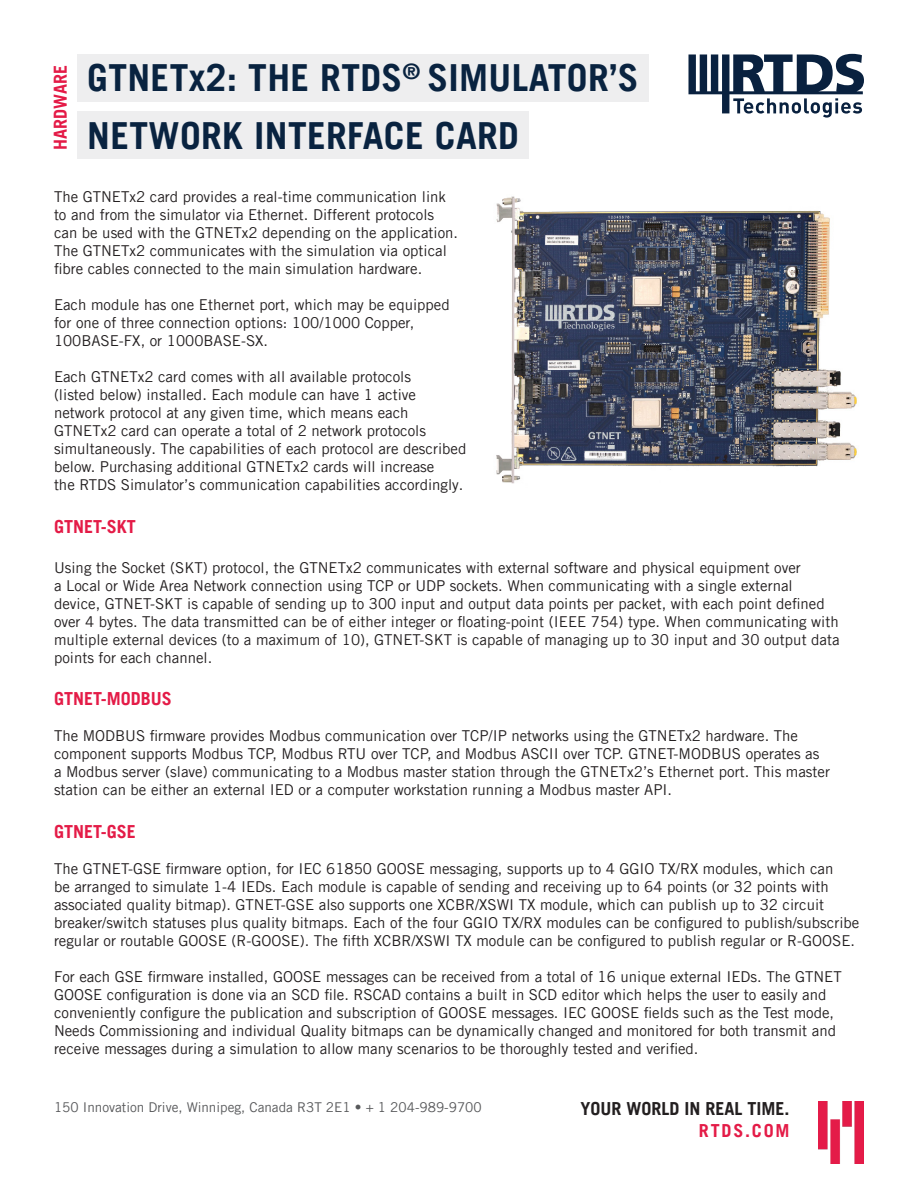
<style>
.page{position:relative;width:918px;height:1188px;background:#fff}
.page>*{position:absolute;margin:0;border:0;box-sizing:border-box;transform-origin:0 0}
.Header_-_Highlighted{font:700 37.35px "Trade Gothic LT Pro";letter-spacing:.01em;color:#092340}
.Subheader_-_Pink{font:700 18px "Trade Gothic LT Pro";color:#e41b47}
.t1{font:700 18px "Trade Gothic LT Pro";color:#231f20}
.Subheader{font:700 18px "Trade Gothic LT Pro";color:#e41b47}
.Body_Copy{font:15px/18px "Trade Gothic LT Pro";color:#231f20}
.t2{font:13.5px "Trade Gothic LT Pro";color:#58595b}
</style>
<div class="page">
<div style="left:77px;top:54px;width:571px;height:47px;background:#eeeeef"></div>
<div style="left:77px;top:112px;width:452px;height:47px;background:#eeeeef"></div>
<svg style="left:689px;top:54px;width:175px;height:64px"></svg>
<img style="left:819px;top:1102px;width:45px;height:61px">
<img style="left:496px;top:196px;width:361px;height:288px">
<p class="Subheader_-_Pink" style="left:50px;top:150px;width:86px;rotate:-90deg">HARDWARE</p>
<p class="Header_-_Highlighted" style="left:87px;top:55px;width:553px">GTNETx2: THE RTDS<sup>®</sup> SIMULATOR’S</p>
<p class="Header_-_Highlighted" style="left:87px;top:113px;width:433px">NETWORK INTERFACE CARD</p>
<p class="Body_Copy" style="left:54px;top:188px;width:406px">The GTNETx2 card provides a real-time communication link to and from the simulator via Ethernet. Different protocols can be used with the GTNETx2 depending on the application.<br>The GTNETx2 communicates with the simulation via optical fibre cables connected to the main simulation hardware.</p>
<p class="Body_Copy" style="left:54px;top:296px;width:397px">Each module has one Ethernet port, which may be equipped for one of three connection options: 100/1000 Copper,<br>100BASE-FX, or 1000BASE-SX.</p>
<p class="Body_Copy" style="left:54px;top:368px;width:414px">Each GTNETx2 card comes with all available protocols<br>(listed below) installed. Each module can have 1 active network protocol at any given time, which means each GTNETx2 card can operate a total of 2 network protocols simultaneously. The capabilities of each protocol are described below. Purchasing additional GTNETx2 cards will increase<br>the RTDS Simulator’s communication capabilities accordingly.</p>
<p class="Subheader" style="left:54px;top:515px;width:83px">GTNET-SKT</p>
<p class="Body_Copy" style="left:54px;top:558px;width:787px">Using the Socket (SKT) protocol, the GTNETx2 communicates with external software and physical equipment over<br>a Local or Wide Area Network connection using TCP or UDP sockets. When communicating with a single external device, GTNET-SKT is capable of sending up to 300 input and output data points per packet, with each point defined over 4 bytes. The data transmitted can be of either integer or floating-point (IEEE 754) type. When communicating with multiple external devices (to a maximum of 10), GTNET-SKT is capable of managing up to 30 input and 30 output data points for each channel.</p>
<p class="Subheader_-_Pink" style="left:54px;top:688px;width:119px">GTNET-MODBUS</p>
<p class="Body_Copy" style="left:54px;top:727px;width:778px">The MODBUS firmware provides Modbus communication over TCP/IP networks using the GTNETx2 hardware. The component supports Modbus TCP, Modbus RTU over TCP, and Modbus ASCII over TCP. GTNET-MODBUS operates as a Modbus server (slave) communicating to a Modbus master station through the GTNETx2’s Ethernet port. This master station can be either an external IED or a computer workstation running a Modbus master API.</p>
<p class="Subheader_-_Pink" style="left:54px;top:821px;width:83px">GTNET-GSE</p>
<p class="Body_Copy" style="left:54px;top:860px;width:807px">The GTNET-GSE firmware option, for IEC 61850 GOOSE messaging, supports up to 4 GGIO TX/RX modules, which can<br>be arranged to simulate 1-4 IEDs. Each module is capable of sending and receiving up to 64 points (or 32 points with associated quality bitmap). GTNET-GSE also supports one XCBR/XSWI TX module, which can publish up to 32 circuit breaker/switch statuses plus quality bitmaps. Each of the four GGIO TX/RX modules can be configured to publish/subscribe regular or routable GOOSE (R-GOOSE). The fifth XCBR/XSWI TX module can be configured to publish regular or R-GOOSE.</p>
<p class="Body_Copy" style="left:54px;top:968px;width:789px">For each GSE firmware installed, GOOSE messages can be received from a total of 16 unique external IEDs. The GTNET GOOSE configuration is done via an SCD file. RSCAD contains a built in SCD editor which helps the user to easily and conveniently configure the publication and subscription of GOOSE messages. IEC GOOSE fields such as the Test mode, Needs Commissioning and individual Quality bitmaps can be dynamically changed and monitored for both transmit and receive messages during a simulation to allow many scenarios to be thoroughly tested and verified.</p>
<p class="t2" style="left:54px;top:1099px;width:429px">150 Innovation Drive, Winnipeg, Canada R3T 2E1 • + 1 204-989-9700</p>
<p class="t1" style="left:580px;top:1097px;width:211px">YOUR WORLD IN REAL TIME.</p>
<p class="Subheader_-_Pink" style="left:699px;top:1119px;width:92px">RTDS.COM</p>
</div>
